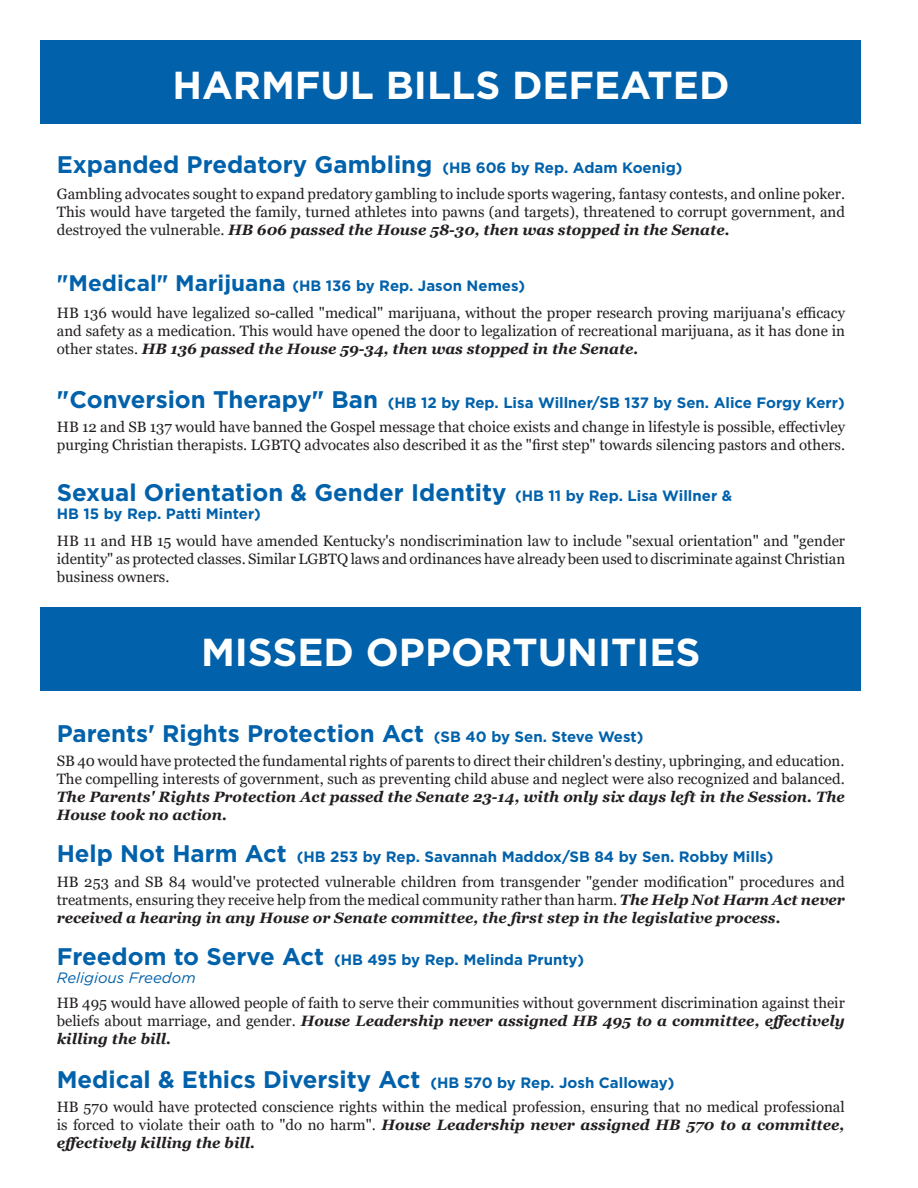
<style>
.page{position:relative;width:918px;height:1188px;background:#fff}
.page>*{position:absolute;margin:0;border:0;box-sizing:border-box;transform-origin:0 0}
.t1{font:700 39px "Gotham";color:#fff}
.t2{font:700 24px "Gotham";color:#0161aa}
.t3{font:15px/18px "Georgia";color:#231f20;text-align:justify}
.t4{font:700 15px/18px "Gotham";color:#0161aa}
.t5{font:italic 700 15px/18px "Georgia";color:#231f20}
.s1{font-size:15px}
.s2{font-weight:700;font-style:italic}
.s3{font-size:22.5px}
.s4{font-size:24px}
.s5{font-weight:400;font-style:italic}
</style>
<div class="page">
<div style="left:40px;top:608px;width:821px;height:83px;background:#0161aa"></div>
<div style="left:41px;top:40px;width:820px;height:84px;background:#0161aa"></div>
<h1 class="t1" style="left:179px;top:55px;width:546px">GOOD BILLS THAT PASSED</h1>
<h1 class="t1" style="left:172px;top:59px;width:559px">HARMFUL BILLS DEFEATED</h1>
<h2 class="t2" style="left:57px;top:149px;width:627px">Expanded Predatory Gambling <span class="s1">(HB 606 by Rep. Adam Koenig)</span></h2>
<p class="t3" style="left:57px;top:185px;width:790px">Gambling advocates sought to expand predatory gambling to include sports wagering, fantasy contests, and online poker.<br>This would have targeted the family, turned athletes into pawns (and targets), threatened to corrupt government, and destroyed the vulnerable. <span class="s2">HB 606 passed the House 58-30, then was stopped in the Senate.</span></p>
<p class="t4" style="left:57px;top:277px;width:470px"><span class="s3">"Medical" Marijuana</span> (HB 136 by Rep. Jason Nemes)</p>
<p class="t3" style="left:57px;top:304px;width:790px">HB 136 would have legalized so-called "medical" marijuana, without the proper research proving marijuana's efficacy and safety as a medication. This would have opened the door to legalization of recreational marijuana, as it has done in other states. <span class="s2">HB 136 passed the House 59-34, then was stopped in the Senate.</span></p>
<p class="t4" style="left:57px;top:393px;width:789px"><span class="s4">"Conversion Therapy" Ban</span> (HB 12 by Rep. Lisa Willner/SB 137 by Sen. Alice Forgy Kerr)</p>
<p class="t3" style="left:57px;top:418px;width:790px">HB 12 and SB 137 would have banned the Gospel message that choice exists and change in lifestyle is possible, effectivley purging Christian therapists. LGBTQ advocates also described it as the "first step" towards silencing pastors and others.</p>
<h2 class="t2" style="left:57px;top:477px;width:677px">Sexual Orientation &amp; Gender Identity <span class="s1">(HB 11 by Rep. Lisa Willner &amp;</span></h2>
<p class="t4" style="left:57px;top:505px;width:206px">HB 15 by Rep. Patti Minter)</p>
<p class="t3" style="left:57px;top:532px;width:790px">HB 11 and HB 15 would have amended Kentucky's nondiscrimination law to include "sexual orientation" and "gender identity" as protected classes. Similar LGBTQ laws and ordinances have already been used to discriminate against Christian business owners.</p>
<h1 class="t1" style="left:179px;top:622px;width:546px">GOOD BILLS THAT PASSED</h1>
<h1 class="t1" style="left:201px;top:627px;width:501px">MISSED OPPORTUNITIES</h1>
<h2 class="t2" style="left:57px;top:717px;width:588px">Parents' Rights Protection Act <span class="s1">(SB 40 by Sen. Steve West)</span></h2>
<p class="t3" style="left:57px;top:753px;width:790px">SB 40 would have protected the fundamental rights of parents to direct their children's destiny, upbringing, and education.<br>The compelling interests of government, such as preventing child abuse and neglect were also recognized and balanced.</p>
<p class="t5" style="left:57px;top:788px;width:790px">The Parents' Rights Protection Act passed the Senate 23-14, with only six days left in the Session. The<br>House took no action.</p>
<p class="t4" style="left:57px;top:848px;width:718px"><span class="s4">Help Not Harm Act</span> (HB 253 by Rep. Savannah Maddox/SB 84 by Sen. Robby Mills)</p>
<p class="t3" style="left:57px;top:873px;width:790px">HB 253 and SB 84 would've protected vulnerable children from transgender "gender modification" procedures and treatments, ensuring they receive help from the medical community rather than harm. <span class="s2">The Help Not Harm Act never received a hearing in any House or Senate committee, the first step in the legislative process.</span></p>
<p class="t4" style="left:57px;top:951px;width:529px"><span class="s4">Freedom to Serve Act</span> (HB 495 by Rep. Melinda Prunty)<br><span class="s5">Religious Freedom</span></p>
<p class="t3" style="left:57px;top:995px;width:790px">HB 495 would have allowed people of faith to serve their communities without government discrimination against their beliefs about marriage, and gender. <span class="s2">House Leadership never assigned HB 495 to a committee, effectively killing the bill.</span></p>
<h2 class="t2" style="left:57px;top:1063px;width:619px">Medical &amp; Ethics Diversity Act <span class="s1">(HB 570 by Rep. Josh Calloway)</span></h2>
<p class="t3" style="left:57px;top:1098px;width:790px">HB 570 would have protected conscience rights within the medical profession, ensuring that no medical professional is forced to violate their oath to "do no harm". <span class="s2">House Leadership never assigned HB 570 to a committee, effectively killing the bill.</span></p>
</div>
